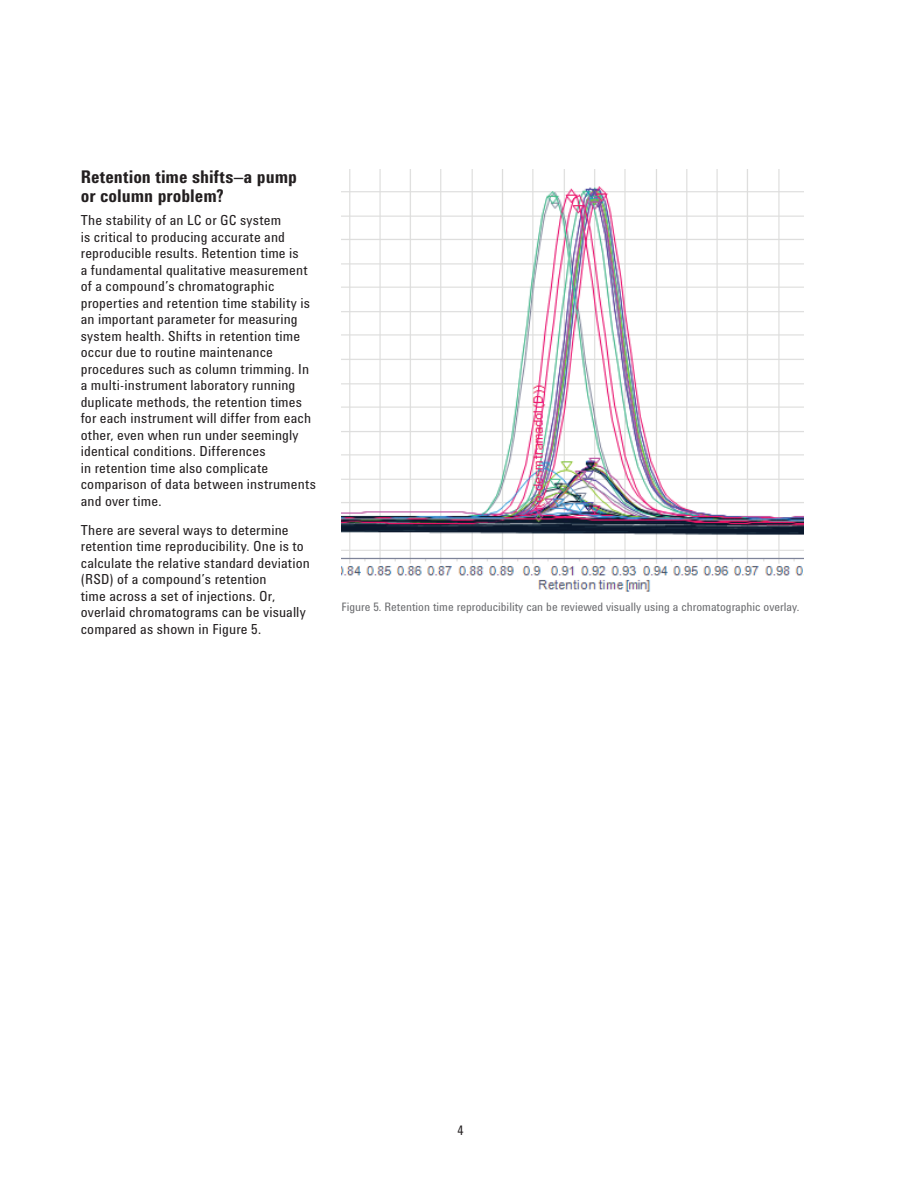
<style>
.page{position:relative;width:918px;height:1188px;background:#fff}
.page>*{position:absolute;margin:0;border:0;box-sizing:border-box;transform-origin:0 0}
.t1{font:700 18px/19.5px "Agilent Condensed CFF";color:#231f20}
.t2{font:14.25px/16.5px "Agilent Condensed CFF";letter-spacing:.01em;color:#231f20}
.t3{font:13.5px "Agilent Condensed CFF";color:#231f20}
.t4{font:12px "Agilent Condensed CFF";color:#6c6d70}
</style>
<div class="page">
<img style="left:341px;top:169px;width:462px;height:423px">
<p class="t1" style="left:81px;top:166px;width:218px">Retention time shifts–a pump or column problem?</p>
<p class="t2" style="left:81px;top:211px;width:237px">The stability of an LC or GC system<br>is critical to producing accurate and reproducible results. Retention time is<br>a fundamental qualitative measurement of a compound’s chromatographic properties and retention time stability is an important parameter for measuring system health. Shifts in retention time occur due to routine maintenance procedures such as column trimming. In a multi-instrument laboratory running duplicate methods, the retention times for each instrument will differ from each other, even when run under seemingly identical conditions. Differences<br>in retention time also complicate comparison of data between instruments and over time.</p>
<p class="t2" style="left:81px;top:521px;width:231px">There are several ways to determine retention time reproducibility. One is to calculate the relative standard deviation (RSD) of a compound’s retention<br>time across a set of injections. Or, overlaid chromatograms can be visually compared as shown in Figure 5.</p>
<p class="t4" style="left:341px;top:598px;width:459px">Figure 5. Retention time reproducibility can be reviewed visually using a chromatographic overlay.</p>
<p class="t3" style="left:457px;top:1120px;width:8px">4</p>
</div>
